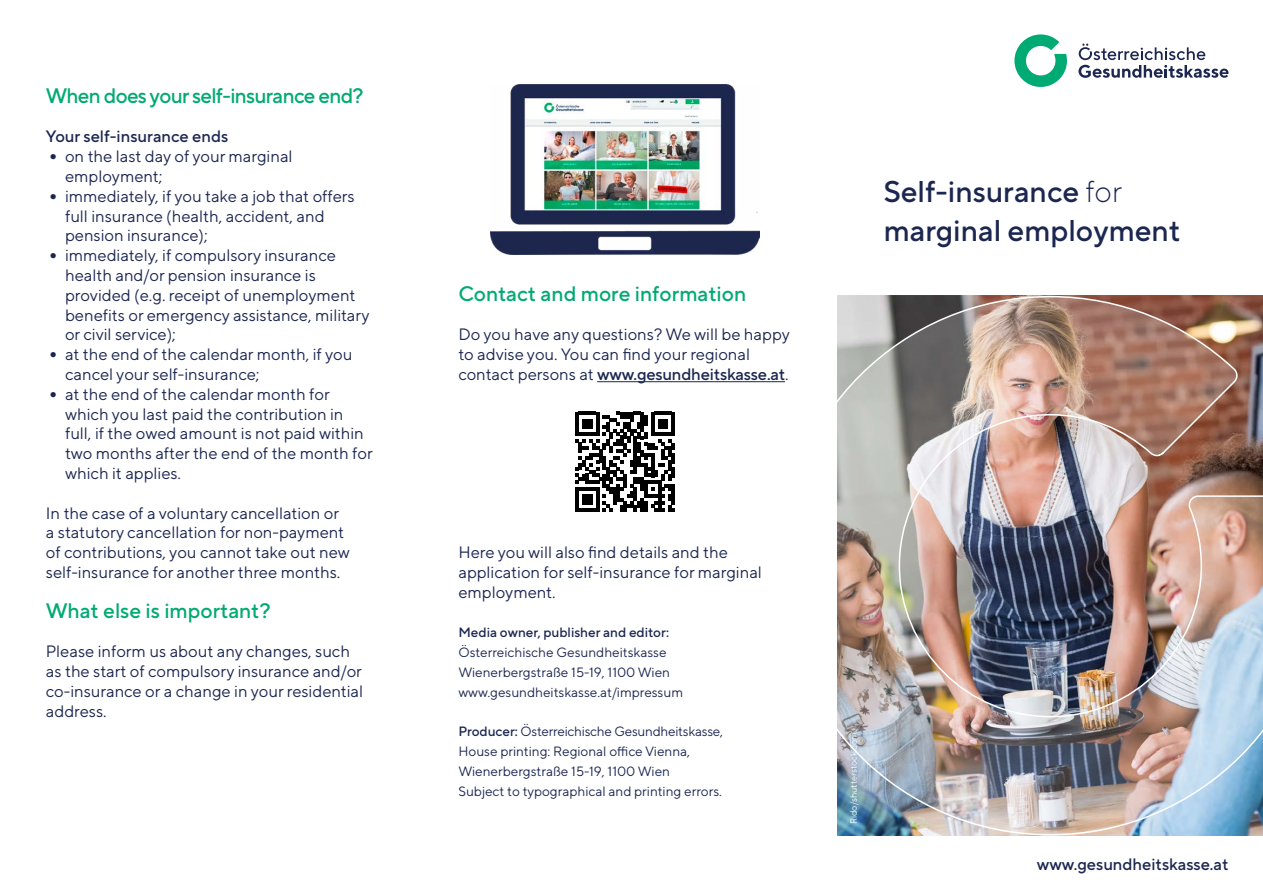
<style>
.page{position:relative;width:1263px;height:893px;background:#fff}
.page>*{position:absolute;margin:0;border:0;box-sizing:border-box;transform-origin:0 0}
.Überschriften_Headline_medium_Englisch{font:500 30px/39.6px "TT Norms Pro";color:#1c2751}
.A4_V_Text_H2_gruen_Englisch{font:500 21px "TT Norms Pro";letter-spacing:-.01em;color:#00aa73}
.A4_V_Text_H2_gruen_Englisch-2{font:500 21px "TT Norms Pro";letter-spacing:-.03em;color:#00aa73}
.A4_V_Text_Lauftext_Englisch{font:16.5px/19.8px "TT Norms Pro";color:#1c2751}
.A4_V_Text_Lauftext_Englisch-2{font:500 16.5px "TT Norms Pro";color:#1c2751}
.A4_V_Text_Impressum_E{font:13.5px/19.8px "TT Norms Pro";color:#1c2751}
.A4_V_Text_Impressum_E-2{font:500 13.5px "TT Norms Pro";color:#1c2751}
.t1{font:9px "TT Norms Pro";color:#fff}
.s1{font-weight:700;font-size:21px}
.s2{font-weight:500}
.s3{font-weight:300}
</style>
<div class="page">
<svg style="left:1014px;top:34px;width:53px;height:53px"></svg>
<svg style="left:1078px;top:44px;width:150px;height:34px"></svg>
<img style="left:780px;top:295px;width:483px;height:541px">
<hr style="left:597px;top:381px;width:188px;height:1px;background:#1c2751">
<svg style="left:575px;top:412px;width:100px;height:100px"></svg>
<img style="left:490px;top:85px;width:270px;height:170px">
<h2 class="A4_V_Text_H2_gruen_Englisch-2" style="left:46px;top:82px;width:319px">When does your self-insurance end?</h2>
<p class="A4_V_Text_Lauftext_Englisch-2" style="left:46px;top:126px;width:184px">Your self-insurance ends</p>
<p class="A4_V_Text_Lauftext_Englisch" style="left:65px;top:146px;width:229px;text-indent:-17px"><span class="s1">•</span> on the last day of your marginal employment;</p>
<p class="A4_V_Text_Lauftext_Englisch" style="left:65px;top:186px;width:291px;text-indent:-17px"><span class="s1">•</span> immediately, if you take a job that offers full insurance (health, accident, and pension insurance);</p>
<p class="A4_V_Text_Lauftext_Englisch" style="left:65px;top:245px;width:306px;text-indent:-17px"><span class="s1">•</span> immediately, if compulsory insurance health and/or pension insurance is provided (e.g. receipt of unemployment benefits or emergency assistance, military or civil service);</p>
<p class="A4_V_Text_Lauftext_Englisch" style="left:65px;top:344px;width:289px;text-indent:-17px"><span class="s1">•</span> at the end of the calendar month, if you cancel your self-insurance;</p>
<p class="A4_V_Text_Lauftext_Englisch" style="left:65px;top:384px;width:309px;text-indent:-17px"><span class="s1">•</span> at the end of the calendar month for which you last paid the contribution in full, if the owed amount is not paid within two months after the end of the month for which it applies.</p>
<p class="A4_V_Text_Lauftext_Englisch" style="left:46px;top:502px;width:305px">In the case of a voluntary cancellation or a statutory cancellation for non-payment of contributions, you cannot take out new self-insurance for another three months.</p>
<h2 class="A4_V_Text_H2_gruen_Englisch" style="left:46px;top:597px;width:226px">What else is important?</h2>
<p class="A4_V_Text_Lauftext_Englisch" style="left:46px;top:641px;width:319px">Please inform us about any changes, such as the start of compulsory insurance and/or co-insurance or a change in your residential address.</p>
<h2 class="A4_V_Text_H2_gruen_Englisch" style="left:458px;top:280px;width:289px">Contact and more information</h2>
<p class="A4_V_Text_Lauftext_Englisch" style="left:458px;top:324px;width:333px">Do you have any questions? We will be happy to advise you. You can find your regional contact persons at <span class="s2">www.gesundheitskasse.at</span>.</p>
<h1 class="Überschriften_Headline_medium_Englisch" style="left:884px;top:170px;width:298px">Self-insurance <span class="s3">for </span>marginal employment</h1>
<p class="A4_V_Text_Lauftext_Englisch" style="left:458px;top:542px;width:305px">Here you will also find details and the application for self-insurance for marginal employment.</p>
<p class="A4_V_Text_Impressum_E-2" style="left:458px;top:624px;width:212px">Media owner, publisher and editor:</p>
<p class="A4_V_Text_Impressum_E" style="left:458px;top:642px;width:210px">Österreichische Gesundheitskasse</p>
<p class="A4_V_Text_Impressum_E" style="left:458px;top:662px;width:213px">Wienerbergstraße 15-19, 1100 Wien</p>
<p class="A4_V_Text_Impressum_E" style="left:458px;top:682px;width:226px">www.gesundheitskasse.at/impressum</p>
<p class="A4_V_Text_Impressum_E" style="left:458px;top:721px;width:266px"><span class="s2">Producer:</span> Österreichische Gesundheitskasse,<br>House printing: Regional office Vienna,<br>Wienerbergstraße 15-19, 1100 Wien</p>
<p class="A4_V_Text_Impressum_E" style="left:458px;top:781px;width:265px">Subject to typographical and printing errors.</p>
<p class="t1" style="left:848px;top:824px;width:93px;rotate:-90deg">Rido/shutterstock.com</p>
<p class="A4_V_Text_Lauftext_Englisch-2" style="left:1037px;top:853px;width:193px">www.gesundheitskasse.at</p>
</div>
